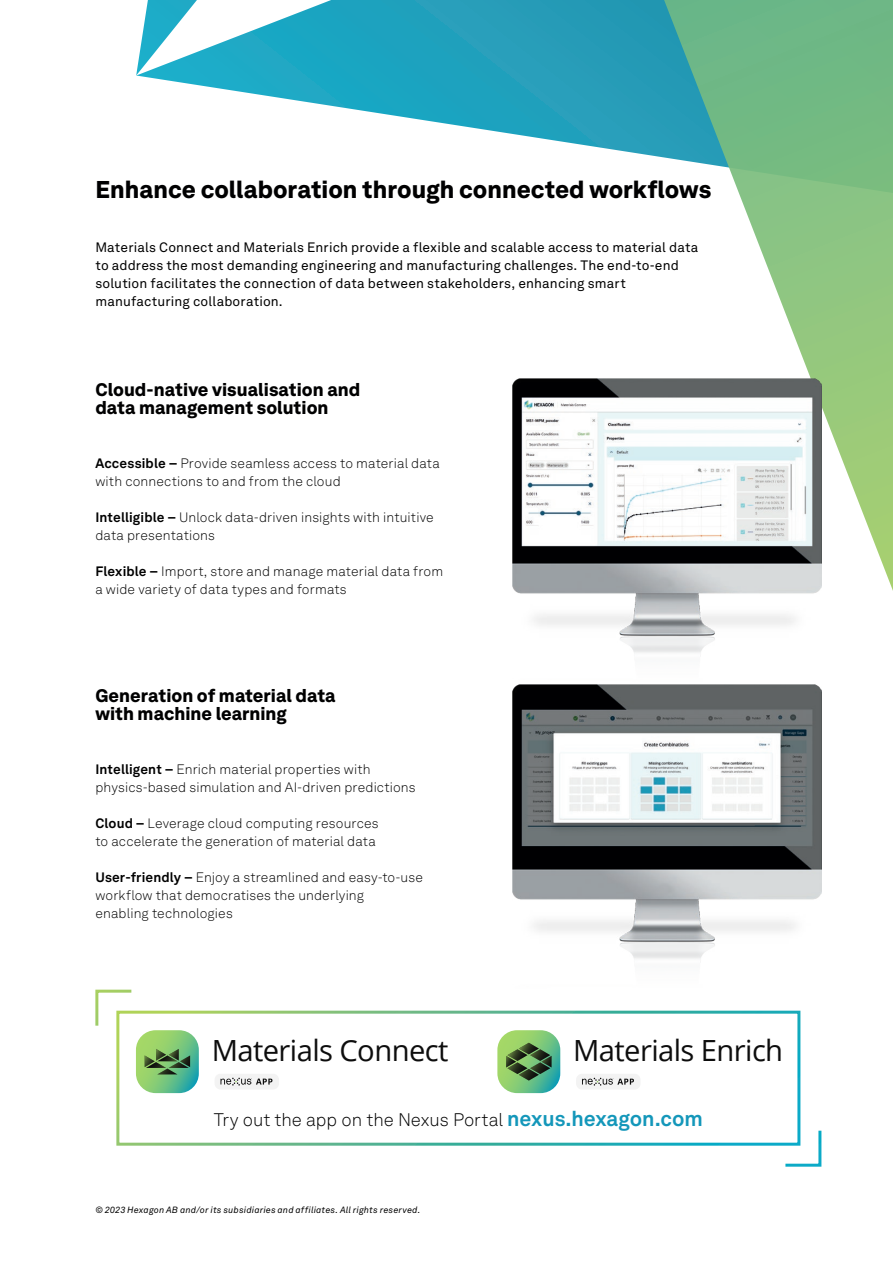
<style>
.page{position:relative;width:893px;height:1263px;background:#fff}
.page>*{position:absolute;margin:0;border:0;box-sizing:border-box;transform-origin:0 0}
.t1{font:29.1px "Open Sans";letter-spacing:-.02em;color:#0d0d0d}
.t2{font:900 24px "Hexagon Akkurat";color:#000001}
.t3{font:900 18px/18px "Hexagon Akkurat";letter-spacing:.005em;color:#000001}
.t4{font:300 18px "Hexagon Akkurat";letter-spacing:-.005em;color:#000001}
.t5{font:300 13.5px/18px "Hexagon Akkurat";letter-spacing:.01em;color:#000001}
.t6{font:13.5px/18px "Hexagon Akkurat";letter-spacing:.01em;color:#000001}
.t7{font:italic 9px "Hexagon Akkurat";letter-spacing:.025em;color:#000001}
.s1{font-weight:700}
.s2{font-weight:700;font-size:21px;color:#1497ba}
</style>
<div class="page">
<svg style="left:136px;top:1px;width:160px;height:100px"></svg>
<svg style="left:296px;top:1px;width:597px;height:590px"></svg>
<img style="left:513px;top:379px;width:308px;height:274px">
<img style="left:513px;top:685px;width:308px;height:274px">
<svg style="left:95px;top:989px;width:727px;height:178px"></svg>
<svg style="left:136px;top:1030px;width:63px;height:63px;background:#7bb97b"></svg>
<div style="left:215px;top:1074px;width:64px;height:15px;background:#f3f3f3;border-radius:6px"></div>
<svg style="left:220px;top:1078px;width:52px;height:7px"></svg>
<svg style="left:497px;top:1030px;width:63px;height:63px;background:#73ab73"></svg>
<div style="left:576px;top:1074px;width:64px;height:15px;background:#f3f3f3;border-radius:6px"></div>
<svg style="left:582px;top:1078px;width:52px;height:7px"></svg>
<div style="left:116px;top:1011px;width:684px;height:135px;border:3px solid #fff"></div>
<h2 class="t2" style="left:95px;top:170px;width:617px">Enhance collaboration through connected workflows</h2>
<p class="t6" style="left:95px;top:237px;width:605px">Materials Connect and Materials Enrich provide a flexible and scalable access to material data to address the most demanding engineering and manufacturing challenges. The end‑to‑end solution facilitates the connection of data between stakeholders, enhancing smart manufacturing collaboration.</p>
<h3 class="t3" style="left:95px;top:379px;width:266px">Cloud-native visualisation and data management solution</h3>
<p class="t5" style="left:95px;top:453px;width:346px"><span class="s1">Accessible –</span> Provide seamless access to material data with connections to and from the cloud</p>
<p class="t5" style="left:95px;top:507px;width:340px"><span class="s1">Intelligible –</span> Unlock data-driven insights with intuitive data presentations</p>
<p class="t5" style="left:95px;top:561px;width:349px"><span class="s1">Flexible –</span> Import, store and manage material data from a wide variety of data types and formats</p>
<h3 class="t3" style="left:95px;top:685px;width:242px">Generation of material data with machine learning</h3>
<p class="t5" style="left:95px;top:759px;width:322px"><span class="s1">Intelligent –</span> Enrich material properties with physics‑based simulation and AI-driven predictions</p>
<p class="t5" style="left:95px;top:813px;width:285px"><span class="s1">Cloud –</span> Leverage cloud computing resources to accelerate the generation of material data</p>
<p class="t5" style="left:95px;top:867px;width:329px"><span class="s1">User-friendly –</span> Enjoy a streamlined and easy‑to‑use workflow that democratises the underlying<br>enabling technologies</p>
<h1 class="t1" style="left:212px;top:1030px;width:238px">Materials Connect</h1>
<h1 class="t1" style="left:573px;top:1030px;width:212px">Materials Enrich</h1>
<h3 class="t4" style="left:214px;top:1107px;width:491px">Try out the app on the Nexus Portal <span class="s2">nexus.hexagon.com</span></h3>
<p class="t7" style="left:95px;top:1203px;width:326px">© 2023 Hexagon AB and/or its subsidiaries and affiliates. All rights reserved.</p>
</div>
